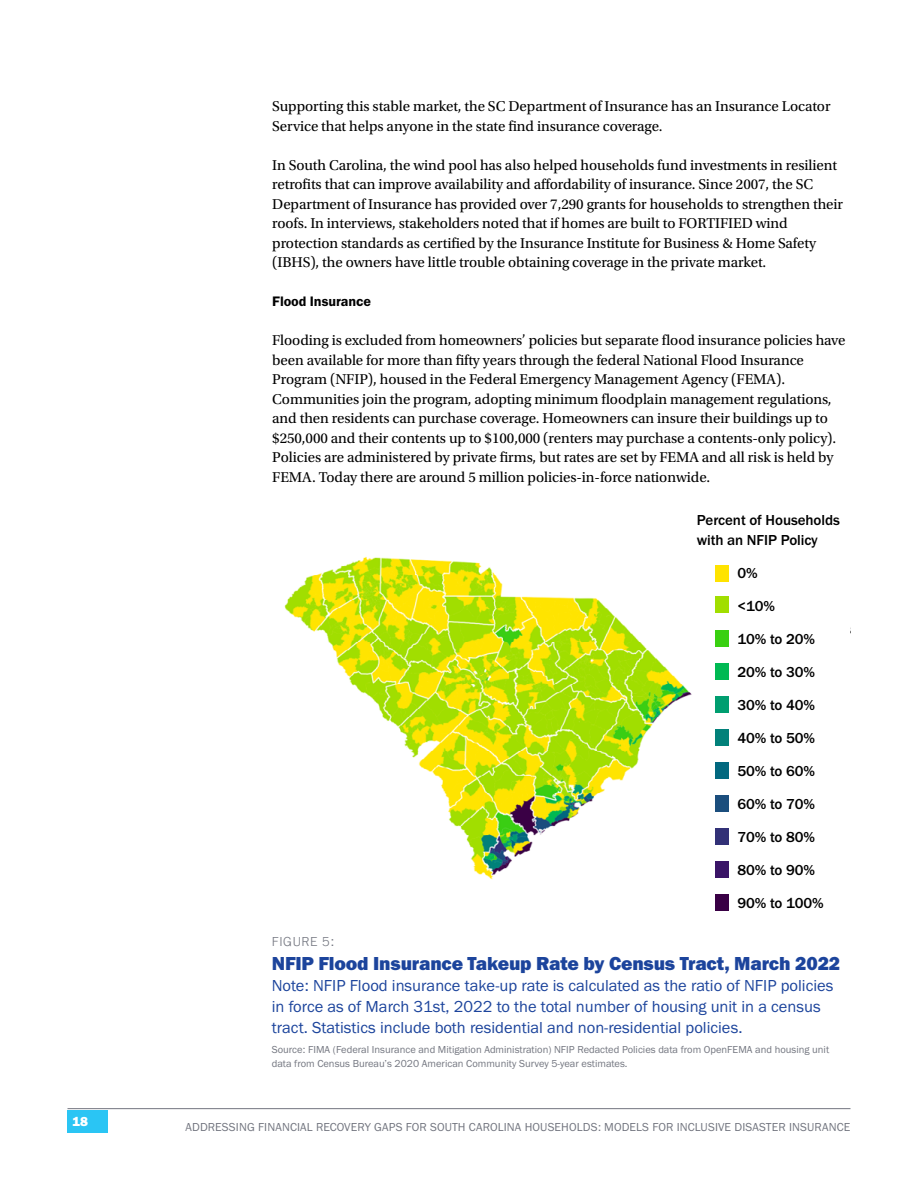
<style>
.page{position:relative;width:918px;height:1188px;background:#fff}
.page>*{position:absolute;margin:0;border:0;box-sizing:border-box;transform-origin:0 0}
.t1{font:19.5px "Franklin Gothic URW Hea";letter-spacing:-.01em;color:#1c449c}
.t2{font:16.5px/21px "Franklin Gothic URW Boo";color:#1c449c}
.t3{font:15px/19.5px "Utopia Std";letter-spacing:-.005em;color:#000}
.t4{font:500 15px/19.5px "Franklin Gothic URW";letter-spacing:-.005em;color:#000}
.t5{font:14.25px "Franklin Gothic URW Dem";letter-spacing:-.005em;color:#000}
.t6{font:300 13.5px "Franklin Gothic URW";letter-spacing:.05em;color:#72757f}
.t7{font:13.5px "Franklin Gothic URW Hea";color:#fff}
.t8{font:12px "Franklin Gothic URW Boo";letter-spacing:.01em;color:#72757f}
.t9{font:10.5px/13.5px "Franklin Gothic URW Boo";color:#72757f}
</style>
<div class="page">
<hr style="left:68px;top:1108px;width:782px;height:1px;background:#72757f">
<div style="left:68px;top:1110px;width:40px;height:23px;background:#2ac5f4"></div>
<img style="left:284px;top:557px;width:408px;height:323px">
<div style="left:715px;top:565px;width:14px;height:16px;background:#ffe300"></div>
<div style="left:715px;top:596px;width:14px;height:17px;background:#a1de00"></div>
<div style="left:715px;top:631px;width:14px;height:16px;background:#39d011"></div>
<div style="left:715px;top:663px;width:14px;height:17px;background:#00b953"></div>
<div style="left:715px;top:696px;width:14px;height:17px;background:#009e70"></div>
<div style="left:715px;top:729px;width:14px;height:17px;background:#02817a"></div>
<div style="left:715px;top:762px;width:14px;height:17px;background:#02687f"></div>
<div style="left:715px;top:795px;width:14px;height:17px;background:#1b4e7d"></div>
<div style="left:715px;top:828px;width:14px;height:17px;background:#323177"></div>
<div style="left:715px;top:861px;width:14px;height:16px;background:#3a1467"></div>
<div style="left:715px;top:894px;width:14px;height:16px;background:#390045"></div>
<p class="t7" style="left:72px;top:1113px;width:18px">18</p>
<p class="t3" style="left:272px;top:97px;width:560px">Supporting this stable market, the SC Department of Insurance has an Insurance Locator<br>Service that helps anyone in the state find insurance coverage.</p>
<p class="t3" style="left:272px;top:155px;width:572px">In South Carolina, the wind pool has also helped households fund investments in resilient retrofits that can improve availability and affordability of insurance. Since 2007, the SC Department of Insurance has provided over 7,290 grants for households to strengthen their roofs. In interviews, stakeholders noted that if homes are built to FORTIFIED wind protection standards as certified by the Insurance Institute for Business &amp; Home Safety (IBHS), the owners have little trouble obtaining coverage in the private market.</p>
<p class="t5" style="left:272px;top:292px;width:100px">Flood Insurance</p>
<p class="t3" style="left:272px;top:331px;width:575px">Flooding is excluded from homeowners’ policies but separate flood insurance policies have been available for more than fifty years through the federal National Flood Insurance Program (NFIP), housed in the Federal Emergency Management Agency (FEMA).<br>Communities join the program, adopting minimum floodplain management regulations, and then residents can purchase coverage. Homeowners can insure their buildings up to $250,000 and their contents up to $100,000 (renters may purchase a contents-only policy).<br>Policies are administered by private firms, but rates are set by FEMA and all risk is held by FEMA. Today there are around 5 million policies-in-force nationwide.</p>
<p class="t4" style="left:697px;top:510px;width:144px">Percent of Households with an NFIP Policy</p>
<p class="t4" style="left:737px;top:563px;width:22px">0%</p>
<p class="t4" style="left:737px;top:596px;width:39px">&lt;10%</p>
<p class="t4" style="left:737px;top:629px;width:79px">10% to 20%</p>
<p class="t4" style="left:737px;top:662px;width:79px">20% to 30%</p>
<p class="t4" style="left:737px;top:695px;width:79px">30% to 40%</p>
<p class="t4" style="left:737px;top:728px;width:79px">40% to 50%</p>
<p class="t4" style="left:737px;top:761px;width:79px">50% to 60%</p>
<p class="t4" style="left:737px;top:794px;width:79px">60% to 70%</p>
<p class="t4" style="left:737px;top:827px;width:79px">70% to 80%</p>
<p class="t4" style="left:737px;top:860px;width:79px">80% to 90%</p>
<p class="t4" style="left:737px;top:893px;width:88px">90% to 100%</p>
<p class="t6" style="left:272px;top:933px;width:64px">FIGURE 5:</p>
<h1 class="t1" style="left:272px;top:951px;width:570px">NFIP Flood Insurance Takeup Rate by Census Tract, March 2022</h1>
<p class="t2" style="left:272px;top:975px;width:563px">Note: NFIP Flood insurance take-up rate is calculated as the ratio of NFIP policies in force as of March 31st, 2022 to the total number of housing unit in a census tract. Statistics include both residential and non-residential policies.</p>
<p class="t9" style="left:272px;top:1043px;width:559px">Source: FIMA (Federal Insurance and Mitigation Administration) NFIP Redacted Policies data from OpenFEMA and housing unit data from Census Bureau’s 2020 American Community Survey 5-year estimates.</p>
<p class="t8" style="left:185px;top:1120px;width:667px">ADDRESSING FINANCIAL RECOVERY GAPS FOR SOUTH CAROLINA HOUSEHOLDS: MODELS FOR INCLUSIVE DISASTER INSURANCE</p>
</div>
